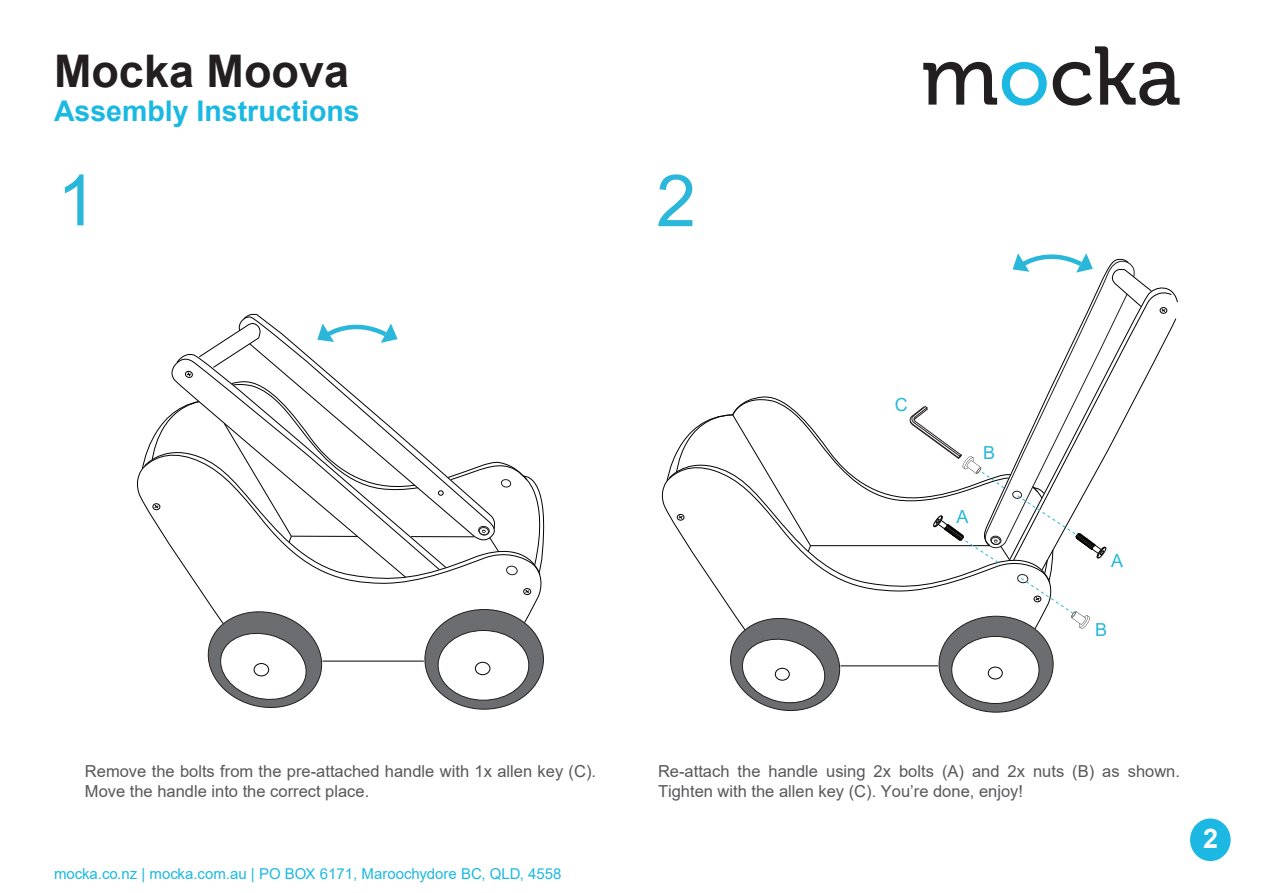
<style>
.page{position:relative;width:1263px;height:893px;background:#fff}
.page>*{position:absolute;margin:0;border:0;box-sizing:border-box;transform-origin:0 0}
.t1{font:72px "Arial";color:#2ab7d9}
.t2{font:70.8px "Arial";color:#2ab7d9}
.t3{font:700 45px "Arial";color:#231f20}
.t4{font:700 28.5px "Arial";color:#1ab9e2}
.t5{font:700 27px "Arial";color:#fff}
.t6{font:18px "Arial";color:#29b8da}
.t7{font:16.5px/19.8px "Arial";color:#57585a}
.t8{font:15px "Arial";color:#1cb9e2}
</style>
<div class="page">
<div style="left:1190px;top:818px;width:40px;height:43px;background:#1ab8e2;border-radius:50%"></div>
<svg style="left:923px;top:46px;width:256px;height:60px"></svg>
<hr style="left:322px;top:661px;width:102px;height:1px;background:#030303">
<svg style="left:425px;top:609px;width:119px;height:100px"></svg>
<div style="left:523px;top:588px;width:8px;height:7px;border:1px solid #030303;border-radius:50%"></div>
<svg style="left:525px;top:589px;width:5px;height:4px"></svg>
<svg style="left:438px;top:461px;width:107px;height:114px"></svg>
<div style="left:475px;top:662px;width:15px;height:13px;border:1px solid #030303;border-radius:50%"></div>
<svg style="left:137px;top:318px;width:281px;height:390px"></svg>
<svg style="left:676px;top:253px;width:500px;height:460px"></svg>
<h3 class="t3" style="left:54px;top:42px;width:297px">Mocka Moova</h3>
<h3 class="t4" style="left:54px;top:92px;width:307px">Assembly Instructions</h3>
<h2 class="t2" style="left:57px;top:152px;width:41px">1</h2>
<h1 class="t1" style="left:656px;top:151px;width:42px">2</h1>
<p class="t6" style="left:895px;top:392px;width:14px">C</p>
<p class="t6" style="left:983px;top:440px;width:14px">B</p>
<p class="t6" style="left:956px;top:504px;width:14px">A</p>
<p class="t6" style="left:1111px;top:548px;width:14px">A</p>
<p class="t6" style="left:1095px;top:617px;width:14px">B</p>
<p class="t7" style="left:85px;top:761px;width:513px">Remove the bolts from the pre-attached handle with 1x allen key (C).<br>Move the handle into the correct place.</p>
<p class="t7" style="left:658px;top:761px;width:523px">Re-attach the handle using 2x bolts (A) and 2x nuts (B) as shown.<br>Tighten with the allen key (C). You’re done, enjoy!</p>
<p class="t8" style="left:54px;top:864px;width:509px">mocka.co.nz | mocka.com.au | PO BOX 6171, Maroochydore BC, QLD, 4558</p>
<h3 class="t5" style="left:1203px;top:821px;width:17px">2</h3>
</div>
